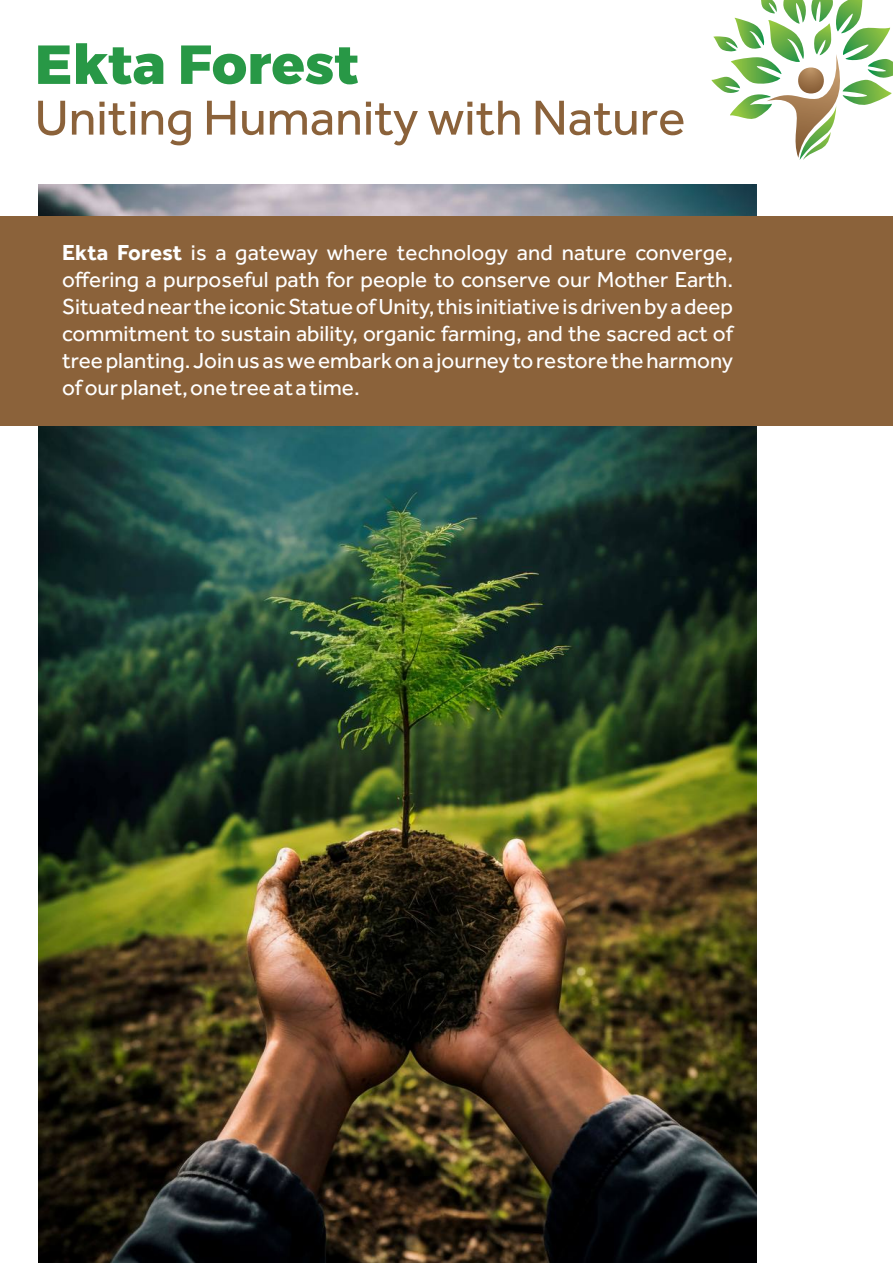
<style>
.page{position:relative;width:893px;height:1263px;background:#fff}
.page>*{position:absolute;margin:0;border:0;box-sizing:border-box;transform-origin:0 0}
.t1{font:800 54.9px "Montserrat";color:#289846}
.t2{font:50.85px "Effra";color:#8b623a}
.t3{font:22.5px/27px "Effra";color:#fff;text-align:justify}
.s1{font-weight:700}
</style>
<div class="page">
<svg style="left:711px;top:0;width:182px;height:160px"></svg>
<img style="left:38px;top:185px;width:719px;height:1078px">
<div style="left:0;top:216px;width:893px;height:209px;background:#8b623a"></div>
<h1 class="t1" style="left:35px;top:31px;width:325px">Ekta Forest</h1>
<h2 class="t2" style="left:35px;top:101px;width:652px">Uniting Humanity with Nature</h2>
<p class="t3" style="left:62px;top:241px;width:673px"><span class="s1">Ekta Forest</span> is a gateway where technology and nature converge, offering a purposeful path for people to conserve our Mother Earth.<br>Situated near the iconic Statue of Unity, this initiative is driven by a deep commitment to sustain ability, organic farming, and the sacred act of tree planting. Join us as we embark on a journey to restore the harmony of our planet, one tree at a time.</p>
</div>
